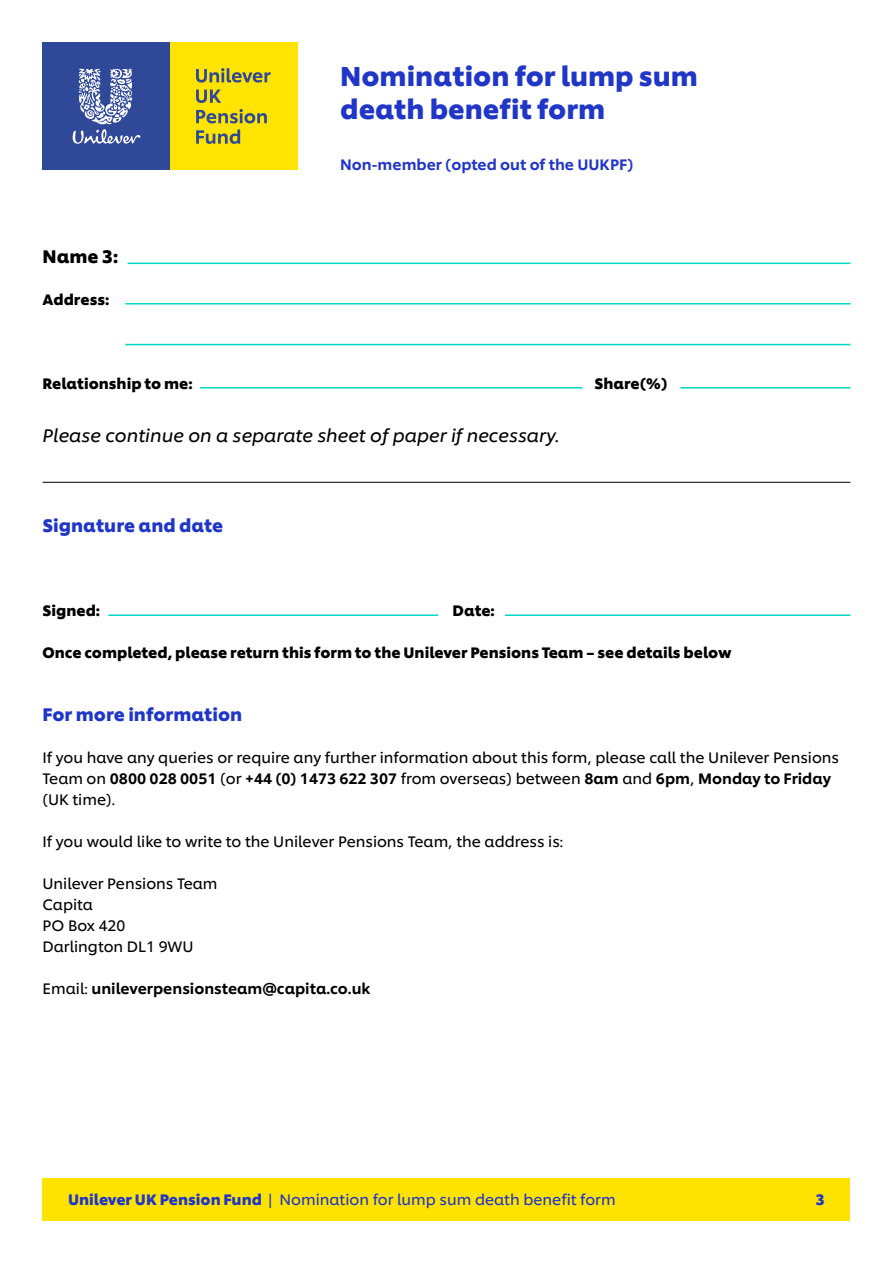
<style>
.page{position:relative;width:893px;height:1263px;background:#fff}
.page>*{position:absolute;margin:0;border:0;box-sizing:border-box;transform-origin:0 0}
.t1{font:700 27px/33px "Unilever Shilling";color:#1f36c7}
.t2{font:italic 18px "Unilever Shilling";color:#000}
.t3{font:700 18px "Unilever Shilling";color:#1f36c7}
.t4{font:700 18px "Unilever Shilling";color:#000}
.t5{font:15px/21px "Unilever Shilling";color:#000}
.t6{font:700 15px "Unilever Shilling";color:#000}
.t7{font:15px "Unilever Shilling";color:#1f36c7}
.t8{font:500 15px "Unilever Shilling";color:#000}
.t9{font:500 15px "Unilever Shilling";color:#1f36c7}
.t10{font:700 15px "Unilever Shilling";color:#1f36c7}
.s1{font-weight:500}
.s2{font-weight:400}
.s3{font-weight:700}
</style>
<div class="page">
<div style="left:43px;top:1178px;width:807px;height:42px;background:#ffe300"></div>
<div style="left:43px;top:43px;width:127px;height:127px;background:#2f4898"></div>
<div style="left:170px;top:43px;width:128px;height:127px;background:#ffe301"></div>
<svg style="left:196px;top:129px;width:44px;height:15px"></svg>
<svg style="left:196px;top:109px;width:71px;height:14px"></svg>
<svg style="left:196px;top:89px;width:25px;height:14px"></svg>
<svg style="left:196px;top:68px;width:75px;height:15px"></svg>
<svg style="left:73px;top:69px;width:67px;height:75px"></svg>
<hr style="left:43px;top:482px;width:807px;height:1px;background:#000">
<hr style="left:128px;top:263px;width:722px;height:1px;background:#00d7c4">
<hr style="left:125px;top:303px;width:725px;height:1px;background:#00d7c4">
<hr style="left:125px;top:344px;width:725px;height:1px;background:#00d7c4">
<hr style="left:200px;top:387px;width:383px;height:1px;background:#00d7c4">
<hr style="left:680px;top:387px;width:170px;height:1px;background:#00d7c4">
<hr style="left:108px;top:614px;width:330px;height:2px;background:#00d7c4">
<hr style="left:505px;top:614px;width:345px;height:2px;background:#00d7c4">
<p class="t4" style="left:43px;top:242px;width:77px">Name 3:</p>
<p class="t6" style="left:43px;top:287px;width:68px">Address:</p>
<h1 class="t1" style="left:340px;top:57px;width:359px">Nomination for lump sum death benefit form</h1>
<p class="t9" style="left:340px;top:153px;width:295px">Non-member (opted out of the UUKPF)</p>
<p class="t6" style="left:43px;top:371px;width:152px">Relationship to me:</p>
<p class="t6" style="left:595px;top:371px;width:74px">Share(%)</p>
<p class="t2" style="left:43px;top:423px;width:519px">Please continue on a separate sheet of paper if necessary.</p>
<p class="t3" style="left:43px;top:511px;width:182px">Signature and date</p>
<p class="t6" style="left:43px;top:598px;width:59px">Signed:</p>
<p class="t6" style="left:453px;top:598px;width:44px">Date:</p>
<p class="t6" style="left:43px;top:640px;width:690px">Once completed, please return this form to the Unilever Pensions Team – see details below</p>
<p class="t3" style="left:43px;top:700px;width:201px">For more information</p>
<p class="t5" style="left:43px;top:745px;width:798px">If you have any queries or require any further information about this form, please call the Unilever Pensions<br>Team on <span class="s1">0800 028 0051</span> (or <span class="s1">+44 (0) 1473 622 307</span> from overseas) between <span class="s1">8am</span> and <span class="s1">6pm</span>, <span class="s1">Monday to Friday </span>(UK time).</p>
<p class="t5" style="left:43px;top:829px;width:522px">If you would like to write to the Unilever Pensions Team, the address is:</p>
<p class="t5" style="left:43px;top:871px;width:177px">Unilever Pensions Team<br>Capita<br>PO Box 420<br>Darlington DL1 9WU</p>
<p class="t8" style="left:43px;top:977px;width:330px"><span class="s2">Email:</span> unileverpensionsteam@capita.co.uk</p>
<p class="t7" style="left:68px;top:1188px;width:549px"><span class="s3">Unilever UK Pension Fund</span> | Nomination for lump sum death benefit form</p>
<p class="t10" style="left:816px;top:1187px;width:11px">3</p>
</div>
